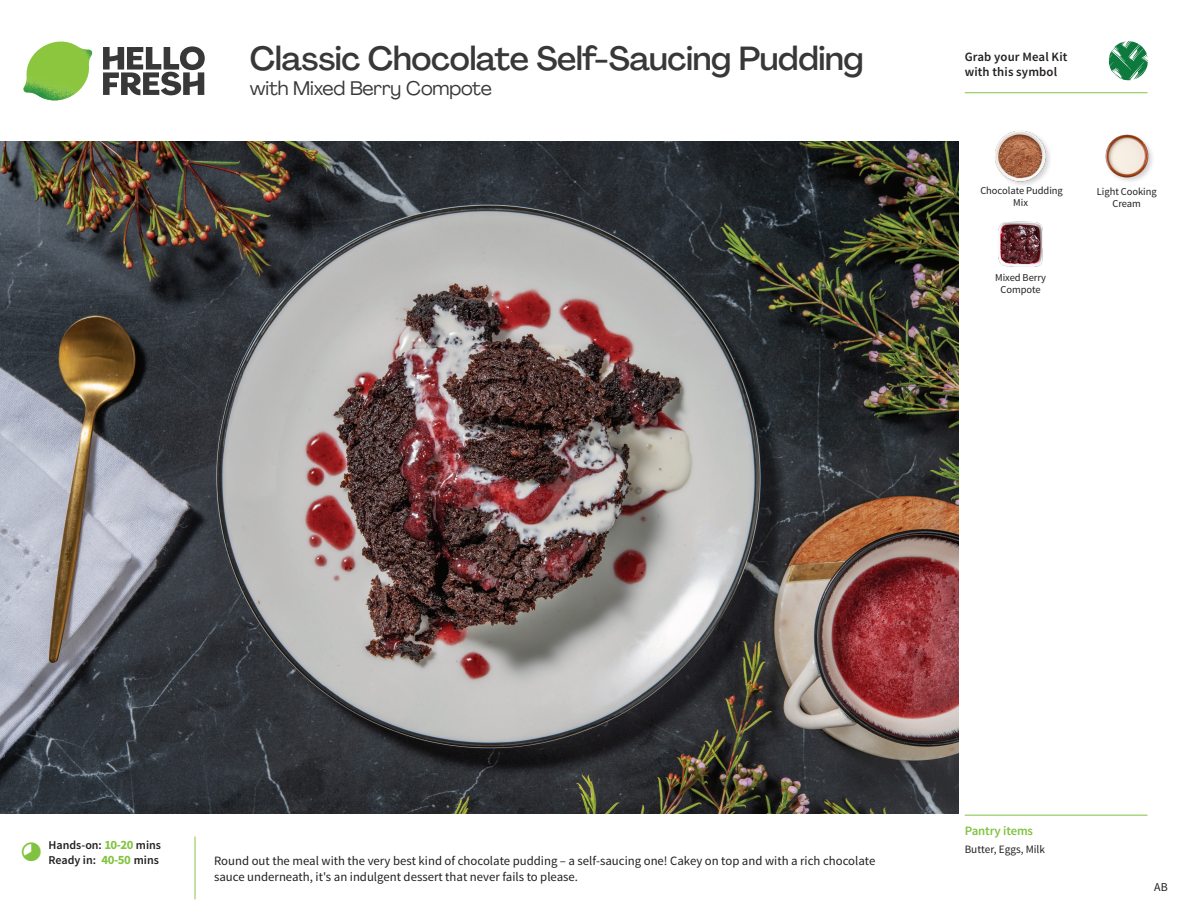
<style>
.page{position:relative;width:1188px;height:918px;background:#fff}
.page>*{position:absolute;margin:0;border:0;box-sizing:border-box;transform-origin:0 0}
._15_Titel_UK{font:500 33px "Agrandir";letter-spacing:-.01em;color:#383839}
._15_Titel_UK-2{font:19.5px "Agrandir";letter-spacing:-.01em;color:#383839}
.Step_6_Text_AU{font:12.75px/16.5px "Source Sans Pro";color:#231f20}
.t1{font:600 12.75px/15px "Source Sans Pro";letter-spacing:.01em;color:#231f20}
._04_Headers_Front{font:600 12.75px "Source Sans Pro";letter-spacing:-.01em;color:#81c340}
._04_Intro{font:600 12px "Source Sans Pro";color:#231f20}
.t2{font:12px "Source Sans Pro";color:#231f20}
.Step_6_Text_AU-2{font:11.25px "Source Sans Pro";color:#231f20}
._18_FRONT_ingredient{font:10.5px/12px "Source Sans Pro";letter-spacing:-.005em;color:#231f20;text-align:center}
.s1{font-weight:700;font-size:12.75px;color:#81c340}
</style>
<div class="page">
<svg style="left:103px;top:46px;width:102px;height:49px"></svg>
<img style="left:23px;top:42px;width:69px;height:59px">
<img style="left:0;top:142px;width:959px;height:672px">
<img style="left:998px;top:221px;width:45px;height:46px">
<img style="left:995px;top:130px;width:54px;height:55px">
<img style="left:1105px;top:134px;width:48px;height:47px">
<hr style="left:965px;top:815px;width:183px;height:1px;background:#81c340">
<svg style="left:1091px;top:41px;width:57px;height:53px"></svg>
<hr style="left:965px;top:92px;width:183px;height:1px;background:#81c340">
<p class="_15_Titel_UK" style="left:250px;top:38px;width:615px">Classic Chocolate Self-Saucing Pudding</p>
<p class="_15_Titel_UK-2" style="left:250px;top:76px;width:244px">with Mixed Berry Compote</p>
<p class="t1" style="left:965px;top:50px;width:104px">Grab your Meal Kit with this symbol</p>
<p class="_18_FRONT_ingredient" style="left:980px;top:185px;width:84px">Chocolate Pudding<br>Mix</p>
<p class="_18_FRONT_ingredient" style="left:995px;top:272px;width:52px">Mixed Berry<br>Compote</p>
<p class="_18_FRONT_ingredient" style="left:1097px;top:186px;width:61px">Light Cooking<br>Cream</p>
<p class="_04_Intro" style="left:48px;top:837px;width:114px">Hands-on: <span class="s1">10-20</span> mins</p>
<p class="_04_Intro" style="left:48px;top:852px;width:112px">Ready in: <span class="s1">40-50</span> mins</p>
<p class="Step_6_Text_AU" style="left:214px;top:852px;width:663px">Round out the meal with the very best kind of chocolate pudding – a self-saucing one! Cakey on top and with a rich chocolate sauce underneath, it's an indulgent dessert that never fails to please.</p>
<p class="_04_Headers_Front" style="left:965px;top:822px;width:70px">Pantry items</p>
<p class="Step_6_Text_AU-2" style="left:965px;top:842px;width:82px">Butter, Eggs, Milk</p>
<p class="t2" style="left:1154px;top:879px;width:15px">AB</p>
</div>
